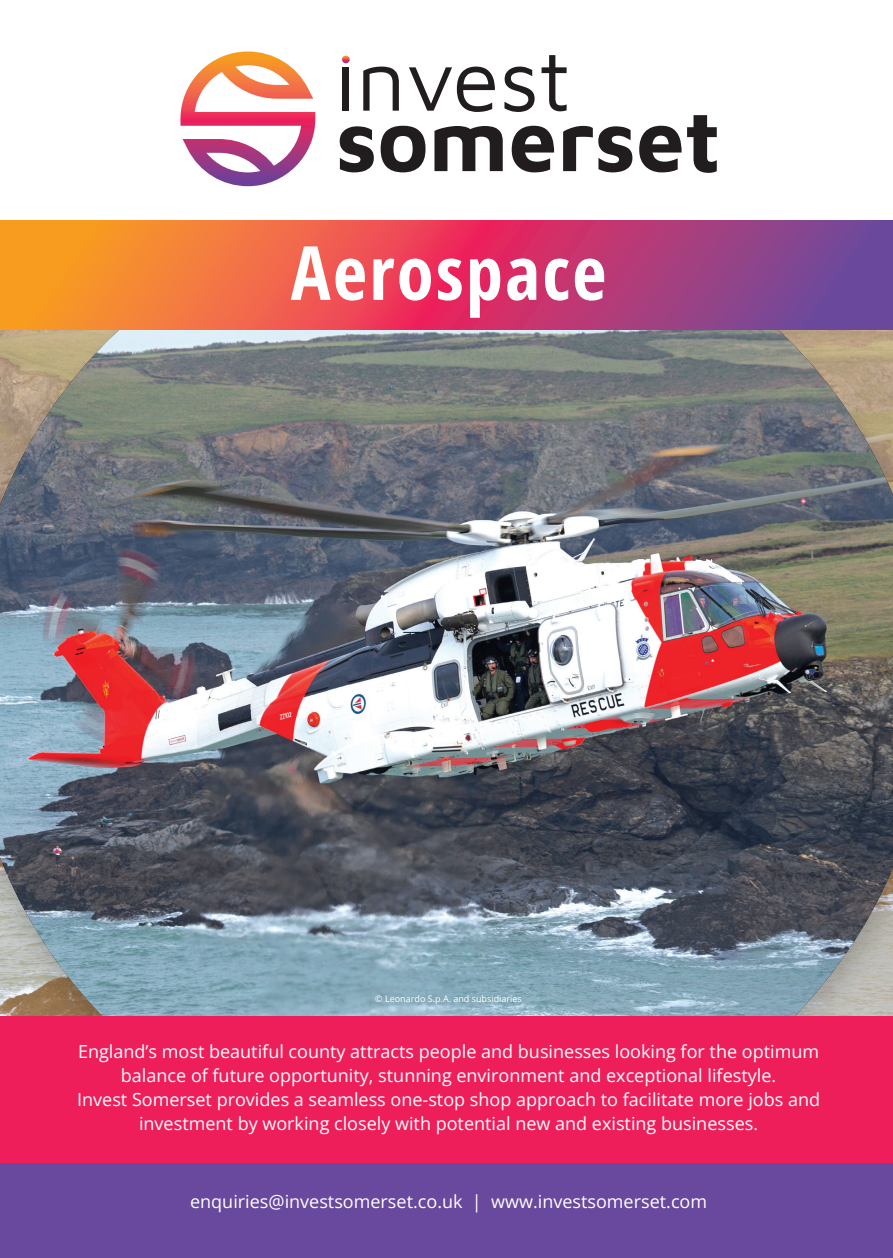
<style>
.page{position:relative;width:893px;height:1258px;background:#fff}
.page>*{position:absolute;margin:0;border:0;box-sizing:border-box;transform-origin:0 0}
.t1{font:700 74.55px "Open Sans Condensed";letter-spacing:.03em;color:#fff}
.t2{font:18px/24px "Open Sans";color:#fff;text-align:center}
.t3{font:9px "Open Sans";color:#fff}
</style>
<div class="page">
<img style="left:0;top:330px;width:892px;height:686px">
<div style="left:0;top:1016px;width:892px;height:147px;background:#ee1e5a"></div>
<svg style="left:0;top:220px;width:892px;height:110px;background:#cd555f"></svg>
<div style="left:0;top:1163px;width:892px;height:95px;background:#68499d"></div>
<svg style="left:180px;top:51px;width:135px;height:135px"></svg>
<svg style="left:339px;top:126px;width:34px;height:46px"></svg>
<svg style="left:380px;top:126px;width:45px;height:46px"></svg>
<svg style="left:434px;top:126px;width:68px;height:45px"></svg>
<svg style="left:511px;top:126px;width:43px;height:46px"></svg>
<svg style="left:563px;top:126px;width:29px;height:45px"></svg>
<svg style="left:598px;top:126px;width:34px;height:46px"></svg>
<svg style="left:639px;top:115px;width:77px;height:58px"></svg>
<div style="left:342px;top:67px;width:7px;height:44px;background:#211d1e"></div>
<svg style="left:363px;top:67px;width:36px;height:44px"></svg>
<svg style="left:409px;top:67px;width:85px;height:45px"></svg>
<svg style="left:504px;top:67px;width:30px;height:45px"></svg>
<svg style="left:541px;top:55px;width:25px;height:56px"></svg>
<svg style="left:342px;top:56px;width:7px;height:7px"></svg>
<p class="t1" style="left:290px;top:221px;width:317px">Aerospace</p>
<p class="t3" style="left:375px;top:992px;width:148px">© Leonardo S.p.A. and subsidiaries</p>
<p class="t2" style="left:78px;top:1039px;width:742px">England’s most beautiful county attracts people and businesses looking for the optimum</p>
<p class="t2" style="left:121px;top:1063px;width:656px">balance of future opportunity, stunning environment and exceptional lifestyle.</p>
<p class="t2" style="left:77px;top:1087px;width:744px">Invest Somerset provides a seamless one-stop shop approach to facilitate more jobs and investment by working closely with potential new and existing businesses.</p>
<p class="t2" style="left:190px;top:1189px;width:518px">enquiries@investsomerset.co.uk | www.investsomerset.com</p>
</div>
